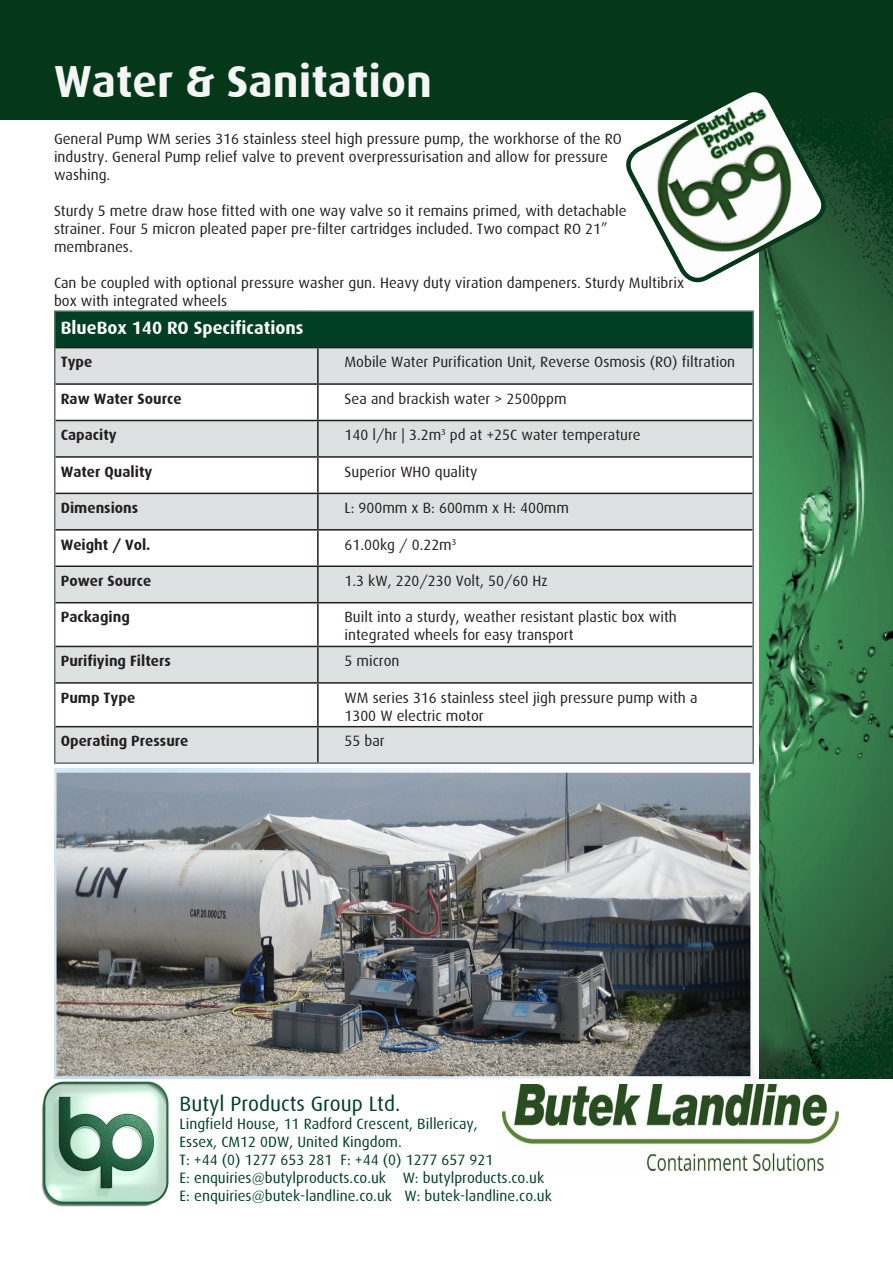
<style>
.page{position:relative;width:893px;height:1263px;background:#fff}
.page>*{position:absolute;margin:0;border:0;box-sizing:border-box;transform-origin:0 0}
.t1{font:700 45px "Dax";color:#f5f5f6}
.t2{font:21px "Dax";color:#003f23}
.t3{font:700 18px "Dax";color:#fff}
.t4{font:15px "Dax";color:#231f20}
.t5{font:15px "Dax";color:#003f23}
.t6{font:700 15px "Dax";color:#231f20}
</style>
<div class="page">
<div style="left:0;top:0;width:893px;height:120px;background:#053719"></div>
<img style="left:759px;top:120px;width:134px;height:958px">
<svg style="left:626px;top:92px;width:203px;height:196px"></svg>
<img style="left:503px;top:1084px;width:336px;height:86px">
<img style="left:41px;top:1078px;width:131px;height:129px">
<div style="left:55px;top:311px;width:698px;height:37px;background:#003f23"></div>
<svg style="left:56px;top:348px;width:696px;height:414px;fill:#dee1e1"></svg>
<hr style="left:54px;top:310px;width:264px;height:2px;background:#5d716e">
<hr style="left:54px;top:312px;width:2px;height:36px;background:#5d716e">
<hr style="left:318px;top:310px;width:436px;height:2px;background:#5d716e">
<hr style="left:752px;top:312px;width:2px;height:36px;background:#5d716e">
<hr style="left:54px;top:348px;width:2px;height:36px;background:#5d716e">
<hr style="left:752px;top:348px;width:2px;height:36px;background:#5d716e">
<hr style="left:54px;top:384px;width:2px;height:36px;background:#5d716e">
<hr style="left:752px;top:384px;width:2px;height:36px;background:#5d716e">
<hr style="left:54px;top:420px;width:2px;height:37px;background:#5d716e">
<hr style="left:752px;top:420px;width:2px;height:37px;background:#5d716e">
<hr style="left:54px;top:457px;width:2px;height:36px;background:#5d716e">
<hr style="left:752px;top:457px;width:2px;height:36px;background:#5d716e">
<hr style="left:54px;top:493px;width:2px;height:37px;background:#5d716e">
<hr style="left:752px;top:493px;width:2px;height:37px;background:#5d716e">
<hr style="left:54px;top:530px;width:2px;height:36px;background:#5d716e">
<hr style="left:752px;top:530px;width:2px;height:36px;background:#5d716e">
<hr style="left:54px;top:566px;width:2px;height:37px;background:#5d716e">
<hr style="left:752px;top:566px;width:2px;height:37px;background:#5d716e">
<hr style="left:54px;top:603px;width:2px;height:43px;background:#5d716e">
<hr style="left:752px;top:603px;width:2px;height:43px;background:#5d716e">
<hr style="left:54px;top:646px;width:2px;height:37px;background:#5d716e">
<hr style="left:752px;top:646px;width:2px;height:37px;background:#5d716e">
<hr style="left:54px;top:683px;width:2px;height:44px;background:#5d716e">
<hr style="left:752px;top:683px;width:2px;height:44px;background:#5d716e">
<hr style="left:54px;top:727px;width:2px;height:35px;background:#5d716e">
<hr style="left:752px;top:727px;width:2px;height:35px;background:#5d716e">
<hr style="left:54px;top:762px;width:264px;height:2px;background:#5d716e">
<hr style="left:318px;top:762px;width:436px;height:2px;background:#5d716e">
<hr style="left:56px;top:347px;width:262px;height:1px;background:#231f20">
<hr style="left:318px;top:347px;width:434px;height:1px;background:#231f20">
<hr style="left:317px;top:348px;width:2px;height:35px;background:#231f20">
<hr style="left:56px;top:383px;width:262px;height:2px;background:#231f20">
<hr style="left:318px;top:383px;width:434px;height:2px;background:#231f20">
<hr style="left:317px;top:385px;width:2px;height:35px;background:#231f20">
<hr style="left:56px;top:420px;width:262px;height:1px;background:#231f20">
<hr style="left:318px;top:420px;width:434px;height:1px;background:#231f20">
<hr style="left:317px;top:421px;width:2px;height:35px;background:#231f20">
<hr style="left:56px;top:456px;width:262px;height:2px;background:#231f20">
<hr style="left:318px;top:456px;width:434px;height:2px;background:#231f20">
<hr style="left:317px;top:458px;width:2px;height:35px;background:#231f20">
<hr style="left:56px;top:493px;width:262px;height:1px;background:#231f20">
<hr style="left:318px;top:493px;width:434px;height:1px;background:#231f20">
<hr style="left:317px;top:494px;width:2px;height:35px;background:#231f20">
<hr style="left:56px;top:529px;width:262px;height:2px;background:#231f20">
<hr style="left:318px;top:529px;width:434px;height:2px;background:#231f20">
<hr style="left:317px;top:531px;width:2px;height:34px;background:#231f20">
<hr style="left:56px;top:565px;width:262px;height:2px;background:#231f20">
<hr style="left:318px;top:565px;width:434px;height:2px;background:#231f20">
<hr style="left:317px;top:567px;width:2px;height:35px;background:#231f20">
<hr style="left:56px;top:602px;width:262px;height:1px;background:#231f20">
<hr style="left:318px;top:602px;width:434px;height:1px;background:#231f20">
<hr style="left:317px;top:603px;width:2px;height:43px;background:#231f20">
<hr style="left:56px;top:646px;width:262px;height:1px;background:#231f20">
<hr style="left:318px;top:646px;width:434px;height:1px;background:#231f20">
<hr style="left:317px;top:647px;width:2px;height:35px;background:#231f20">
<hr style="left:56px;top:682px;width:262px;height:2px;background:#231f20">
<hr style="left:318px;top:682px;width:434px;height:2px;background:#231f20">
<hr style="left:317px;top:684px;width:2px;height:42px;background:#231f20">
<hr style="left:56px;top:726px;width:262px;height:1px;background:#231f20">
<hr style="left:318px;top:726px;width:434px;height:1px;background:#231f20">
<hr style="left:317px;top:727px;width:2px;height:35px;background:#231f20">
<img style="left:54px;top:769px;width:700px;height:309px">
<p class="t1" style="left:54px;top:56px;width:379px">Water &amp; Sanitation</p>
<p class="t4" style="left:54px;top:130px;width:569px">General Pump WM series 316 stainless steel high pressure pump, the workhorse of the RO</p>
<p class="t4" style="left:54px;top:148px;width:556px">industry. General Pump relief valve to prevent overpressurisation and allow for pressure</p>
<p class="t4" style="left:54px;top:166px;width:58px">washing.</p>
<p class="t4" style="left:54px;top:202px;width:574px">Sturdy 5 metre draw hose fitted with one way valve so it remains primed, with detachable</p>
<p class="t4" style="left:54px;top:220px;width:555px">strainer. Four 5 micron pleated paper pre-filter cartridges included. Two compact RO 21”</p>
<p class="t4" style="left:54px;top:238px;width:80px">membranes.</p>
<p class="t4" style="left:54px;top:274px;width:632px">Can be coupled with optional pressure washer gun. Heavy duty viration dampeners. Sturdy Multibrix</p>
<p class="t4" style="left:54px;top:292px;width:175px">box with integrated wheels</p>
<p class="t3" style="left:61px;top:317px;width:244px">BlueBox 140 RO Specifications</p>
<p class="t6" style="left:61px;top:354px;width:33px">Type</p>
<p class="t4" style="left:345px;top:354px;width:392px">Mobile Water Purification Unit, Reverse Osmosis (RO) filtration</p>
<p class="t6" style="left:61px;top:390px;width:122px">Raw Water Source</p>
<p class="t4" style="left:345px;top:390px;width:224px">Sea and brackish water &gt; 2500ppm</p>
<p class="t6" style="left:61px;top:427px;width:57px">Capacity</p>
<p class="t4" style="left:345px;top:427px;width:298px">140 l/hr | 3.2m<sup>3</sup> pd at +25C water temperature</p>
<p class="t6" style="left:61px;top:463px;width:93px">Water Quality</p>
<p class="t4" style="left:345px;top:463px;width:134px">Superior WHO quality</p>
<p class="t6" style="left:61px;top:499px;width:79px">Dimensions</p>
<p class="t4" style="left:345px;top:500px;width:226px">L: 900mm x B: 600mm x H: 400mm</p>
<p class="t6" style="left:61px;top:536px;width:91px">Weight / Vol.</p>
<p class="t4" style="left:345px;top:536px;width:113px">61.00kg / 0.22m<sup>3</sup></p>
<p class="t6" style="left:61px;top:572px;width:92px">Power Source</p>
<p class="t4" style="left:345px;top:572px;width:205px">1.3 kW, 220/230 Volt, 50/60 Hz</p>
<p class="t6" style="left:61px;top:609px;width:71px">Packaging</p>
<p class="t4" style="left:345px;top:609px;width:334px">Built into a sturdy, weather resistant plastic box with</p>
<p class="t4" style="left:345px;top:627px;width:231px">integrated wheels for easy transport</p>
<p class="t6" style="left:61px;top:652px;width:112px">Purifiying Filters</p>
<p class="t4" style="left:345px;top:653px;width:57px">5 micron</p>
<p class="t6" style="left:61px;top:689px;width:76px">Pump Type</p>
<p class="t4" style="left:345px;top:689px;width:354px">WM series 316 stainless steel jigh pressure pump with a</p>
<p class="t4" style="left:345px;top:707px;width:141px">1300 W electric motor</p>
<p class="t6" style="left:61px;top:733px;width:129px">Operating Pressure</p>
<p class="t4" style="left:345px;top:733px;width:42px">55 bar</p>
<p class="t2" style="left:180px;top:1092px;width:222px">Butyl Products Group Ltd.</p>
<p class="t5" style="left:180px;top:1116px;width:300px">Lingfield House, 11 Radford Crescent, Billericay,</p>
<p class="t5" style="left:180px;top:1134px;width:224px">Essex, CM12 0DW, United Kingdom.</p>
<p class="t5" style="left:180px;top:1152px;width:315px">T: +44 (0) 1277 653 281 F: +44 (0) 1277 657 921</p>
<p class="t5" style="left:180px;top:1170px;width:366px">E: enquiries@butylproducts.co.uk W: butylproducts.co.uk</p>
<p class="t5" style="left:180px;top:1188px;width:374px">E: enquiries@butek-landline.co.uk W: butek-landline.co.uk</p>
</div>
